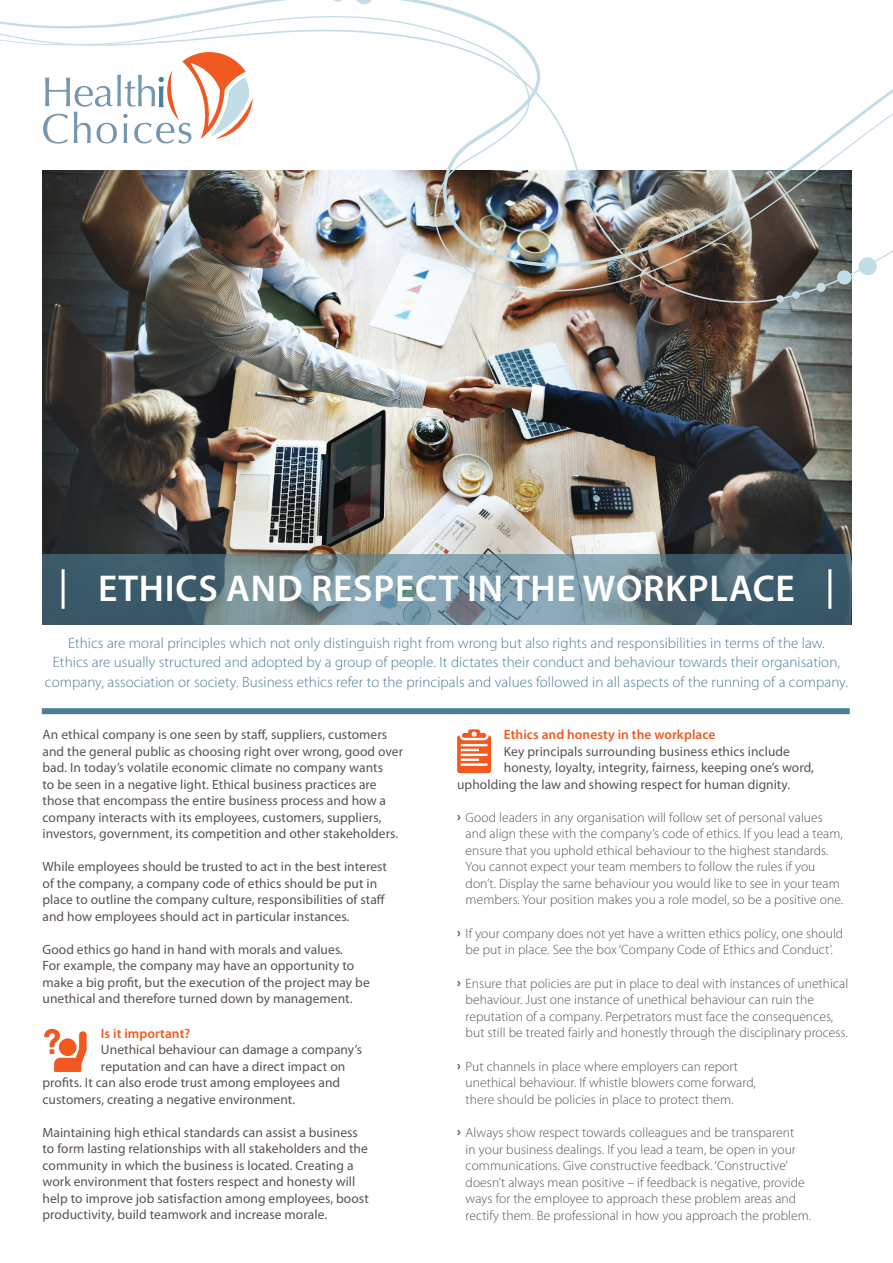
<style>
.page{position:relative;width:893px;height:1263px;background:#fff}
.page>*{position:absolute;margin:0;border:0;box-sizing:border-box;transform-origin:0 0}
.t1{font:600 37.5px "Myriad Pro";letter-spacing:.02em;color:#fff}
.t2{font:300 15px/19.5px "Myriad Pro";letter-spacing:.005em;color:#4d7e97;text-align:center}
.t3{font:13.5px/16.5px "Myriad Pro";letter-spacing:.005em;color:#5c534f}
.t4{font:300 13.5px/16.5px "Myriad Pro";letter-spacing:.005em;color:#5c534f}
.t5{font:600 13.5px "Myriad Pro";letter-spacing:.005em;color:#f15921}
</style>
<div class="page">
<img style="left:43px;top:332px;width:808px;height:222px">
<svg style="left:43px;top:554px;width:808px;height:70px;background:#617d8a"></svg>
<div style="left:42px;top:708px;width:808px;height:6px;background:#4d7e97"></div>
<hr style="left:62px;top:569px;width:3px;height:40px;background:#fff">
<hr style="left:828px;top:569px;width:3px;height:40px;background:#fff">
<svg style="left:44px;top:1029px;width:43px;height:43px"></svg>
<svg style="left:457px;top:729px;width:34px;height:44px"></svg>
<img style="left:0;top:0;width:893px;height:332px">
<svg style="left:43px;top:52px;width:210px;height:92px"></svg>
<h1 class="t1" style="left:98px;top:568px;width:698px">ETHICS AND RESPECT IN THE WORKPLACE</h1>
<p class="t2" style="left:45px;top:633px;width:805px">Ethics are moral principles which not only distinguish right from wrong but also rights and responsibilities in terms of the law.<br>Ethics are usually structured and adopted by a group of people. It dictates their conduct and behaviour towards their organisation, company, association or society. Business ethics refer to the principals and values followed in all aspects of the running of a company.</p>
<p class="t3" style="left:43px;top:727px;width:362px">An ethical company is one seen by staff, suppliers, customers and the general public as choosing right over wrong, good over bad. In today’s volatile economic climate no company wants<br>to be seen in a negative light. Ethical business practices are those that encompass the entire business process and how a company interacts with its employees, customers, suppliers, investors, government, its competition and other stakeholders.</p>
<p class="t3" style="left:43px;top:859px;width:346px">While employees should be trusted to act in the best interest of the company, a company code of ethics should be put in place to outline the company culture, responsibilities of staff and how employees should act in particular instances.</p>
<p class="t3" style="left:43px;top:941px;width:329px">Good ethics go hand in hand with morals and values.<br>For example, the company may have an opportunity to make a big profit, but the execution of the project may be unethical and therefore turned down by management.</p>
<p class="t5" style="left:101px;top:1026px;width:91px">Is it important?</p>
<p class="t3" style="left:101px;top:1042px;width:263px">Unethical behaviour can damage a company’s</p>
<p class="t3" style="left:101px;top:1058px;width:246px">reputation and can have a direct impact on</p>
<p class="t3" style="left:43px;top:1075px;width:299px">profits. It can also erode trust among employees and</p>
<p class="t3" style="left:43px;top:1091px;width:254px">customers, creating a negative environment.</p>
<p class="t3" style="left:43px;top:1124px;width:328px">Maintaining high ethical standards can assist a business to form lasting relationships with all stakeholders and the community in which the business is located. Creating a work environment that fosters respect and honesty will help to improve job satisfaction among employees, boost productivity, build teamwork and increase morale.</p>
<p class="t5" style="left:504px;top:727px;width:213px">Ethics and honesty in the workplace</p>
<p class="t3" style="left:504px;top:743px;width:288px">Key principals surrounding business ethics include</p>
<p class="t3" style="left:504px;top:760px;width:312px">honesty, loyalty, integrity, fairness, keeping one’s word,</p>
<p class="t3" style="left:457px;top:776px;width:335px">upholding the law and showing respect for human dignity.</p>
<p class="t4" style="left:466px;top:809px;width:379px">Good leaders in any organisation will follow set of personal values and align these with the company’s code of ethics. If you lead a team, ensure that you uphold ethical behaviour to the highest standards.<br>You cannot expect your team members to follow the rules if you don’t. Display the same behaviour you would like to see in your team members. Your position makes you a role model, so be a positive one.</p>
<p class="t4" style="left:466px;top:925px;width:379px">If your company does not yet have a written ethics policy, one should be put in place. See the box ‘Company Code of Ethics and Conduct’.</p>
<p class="t4" style="left:466px;top:975px;width:384px">Ensure that policies are put in place to deal with instances of unethical behaviour. Just one instance of unethical behaviour can ruin the reputation of a company. Perpetrators must face the consequences, but still be treated fairly and honestly through the disciplinary process.</p>
<p class="t4" style="left:466px;top:1058px;width:292px">Put channels in place where employers can report unethical behaviour. If whistle blowers come forward, there should be policies in place to protect them.</p>
<p class="t4" style="left:466px;top:1125px;width:347px">Always show respect towards colleagues and be transparent<br>in your business dealings. If you lead a team, be open in your communications. Give constructive feedback. ‘Constructive’ doesn’t always mean positive – if feedback is negative, provide ways for the employee to approach these problem areas and rectify them. Be professional in how you approach the problem.</p>
</div>
